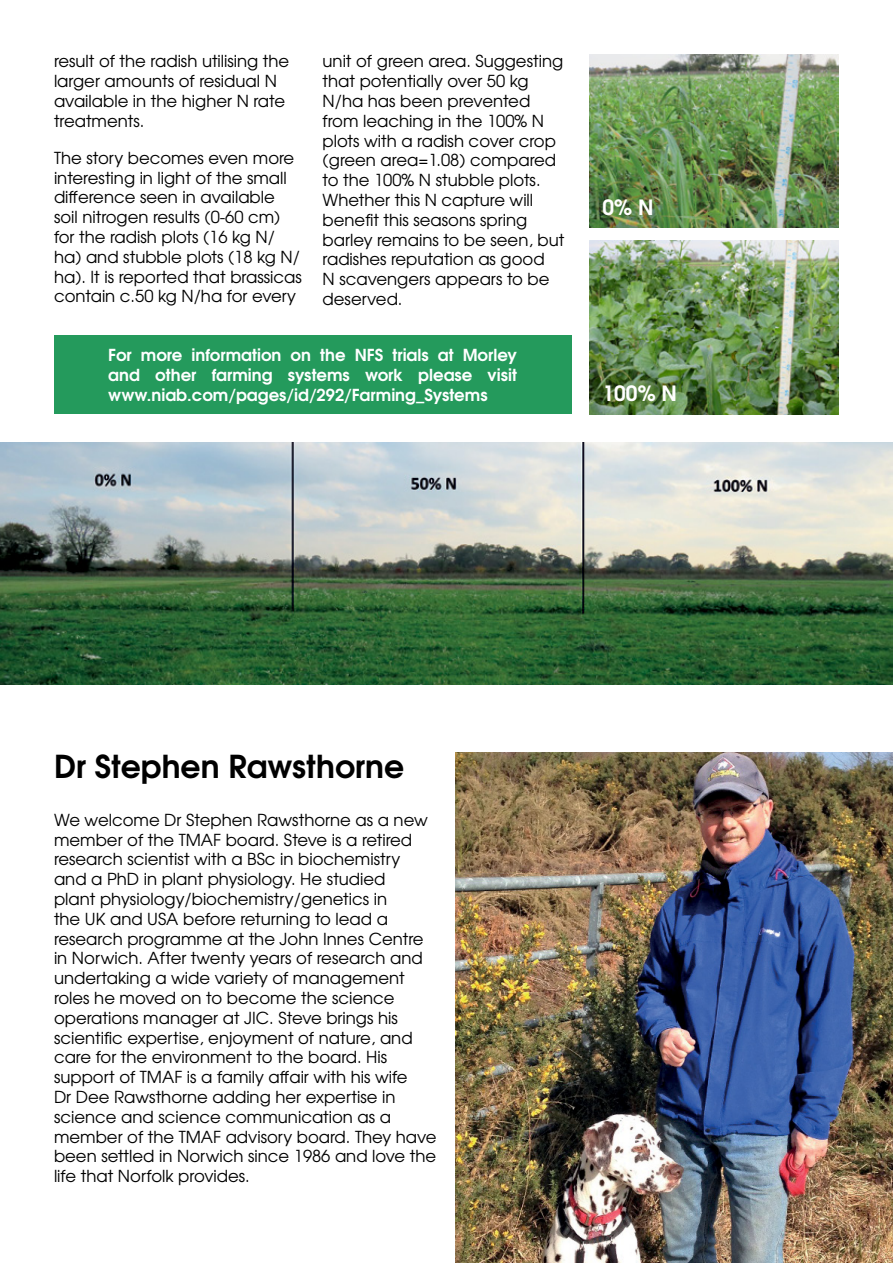
<style>
.page{position:relative;width:893px;height:1263px;background:#fff}
.page>*{position:absolute;margin:0;border:0;box-sizing:border-box;transform-origin:0 0}
.t1{font:700 31.5px "Te X Gyre Adventor";color:#000}
.t2{font:700 21px "Te X Gyre Adventor";color:#fff}
.t3{font:16.5px/19.8px "Te X Gyre Adventor";color:#000}
.t4{font:700 16.5px/19.8px "Te X Gyre Adventor";color:#fff;text-align:justify}
</style>
<div class="page">
<img style="left:0;top:442px;width:893px;height:243px">
<img style="left:590px;top:54px;width:249px;height:173px">
<img style="left:590px;top:240px;width:249px;height:174px">
<div style="left:54px;top:335px;width:517px;height:79px;background:#249a5c"></div>
<img style="left:456px;top:753px;width:437px;height:510px">
<p class="t3" style="left:54px;top:50px;width:237px">result of the radish utilising the larger amounts of residual N available in the higher N rate treatments.</p>
<p class="t3" style="left:54px;top:147px;width:249px">The story becomes even more interesting in light of the small difference seen in available soil nitrogen results (0-60 cm) for the radish plots (16 kg N/ ha) and stubble plots (18 kg N/ ha). It is reported that brassicas contain c.50 kg N/ha for every</p>
<p class="t3" style="left:323px;top:50px;width:243px">unit of green area. Suggesting that potentially over 50 kg<br>N/ha has been prevented from leaching in the 100% N plots with a radish cover crop (green area=1.08) compared to the 100% N stubble plots.<br>Whether this N capture will benefit this seasons spring barley remains to be seen, but radishes reputation as good<br>N scavengers appears to be deserved.</p>
<p class="t4" style="left:108px;top:344px;width:410px">For more information on the NFS trials at Morley and other farming systems work please visit www.niab.com/pages/id/292/Farming_Systems</p>
<p class="t2" style="left:602px;top:189px;width:53px">0% N</p>
<p class="t2" style="left:602px;top:375px;width:76px">100% N</p>
<h1 class="t1" style="left:54px;top:739px;width:352px">Dr Stephen Rawsthorne</h1>
<p class="t3" style="left:54px;top:809px;width:384px">We welcome Dr Stephen Rawsthorne as a new member of the TMAF board. Steve is a retired research scientist with a BSc in biochemistry and a PhD in plant physiology. He studied<br>plant physiology/biochemistry/genetics in<br>the UK and USA before returning to lead a research programme at the John Innes Centre in Norwich. After twenty years of research and undertaking a wide variety of management roles he moved on to become the science operations manager at JIC. Steve brings his scientific expertise, enjoyment of nature, and care for the environment to the board. His support of TMAF is a family affair with his wife<br>Dr Dee Rawsthorne adding her expertise in science and science communication as a member of the TMAF advisory board. They have been settled in Norwich since 1986 and love the life that Norfolk provides.</p>
</div>
